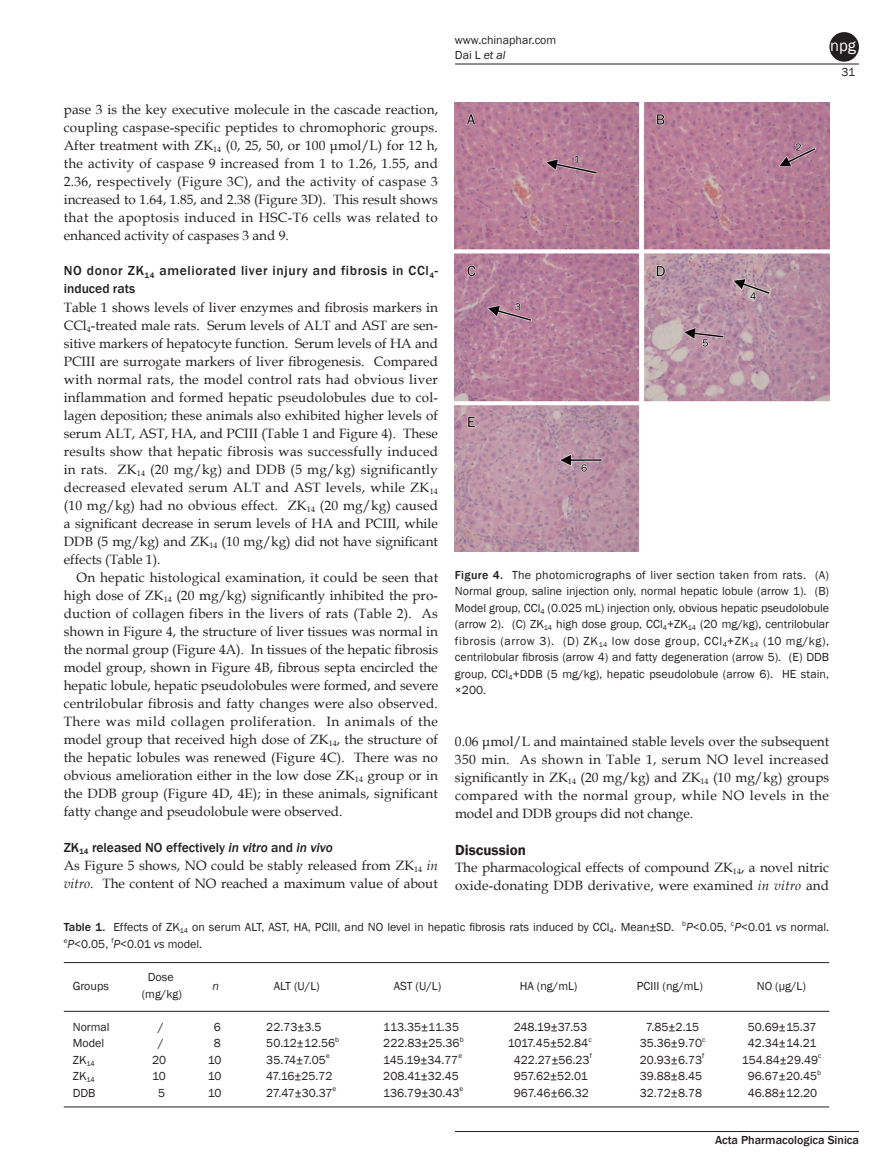
<style>
.page{position:relative;width:893px;height:1170px;background:#fff}
.page>*{position:absolute;margin:0;border:0;box-sizing:border-box;transform-origin:0 0}
.t1{font:16.5px "Franklin Gothic";color:#fff}
.t2{font:600 15px "Franklin Gothic";color:#231f20}
.t3{font:13.5px/18px "Book Antiqua";color:#231f20;text-align:justify}
.t4{font:500 13.5px/18px "Franklin Gothic";letter-spacing:.04em;color:#231f20}
.t5{font:500 13.5px "Franklin Gothic";color:#231f20}
.t6{font:12px/16.5px "Franklin Gothic";color:#231f20}
.t7{font:500 12px "Franklin Gothic";color:#231f20}
.t8{font:italic 12px "Franklin Gothic";color:#231f20}
.s1{font-style:italic}
.s2{font-weight:500}
</style>
<div class="page">
<hr style="left:455px;top:64px;width:404px;height:1px;background:#231f20">
<hr style="left:455px;top:1131px;width:404px;height:1px;background:#231f20">
<div style="left:829px;top:32px;width:30px;height:30px;background:#231f20;border-radius:50%"></div>
<hr style="left:64px;top:962px;width:765px;height:1px;background:#231f20">
<hr style="left:64px;top:1010px;width:765px;height:1px;background:#231f20">
<hr style="left:64px;top:1106px;width:765px;height:1px;background:#231f20">
<img style="left:455px;top:102px;width:374px;height:449px">
<p class="t6" style="left:455px;top:32px;width:103px;line-height:15px">www.chinaphar.com<br>Dai L <span class="s1">et al</span></p>
<p class="t1" style="left:830px;top:35px;width:27px">npg</p>
<p class="t6" style="left:842px;top:64px;width:15px">31</p>
<p class="t3" style="left:64px;top:100px;width:376px">pase 3 is the key executive molecule in the cascade reaction, coupling caspase-specific peptides to chromophoric groups.<br>After treatment with ZK<sub>14</sub> (0, 25, 50, or 100 μmol/L) for 12 h, the activity of caspase 9 increased from 1 to 1.26, 1.55, and 2.36, respectively (Figure 3C), and the activity of caspase 3 increased to 1.64, 1.85, and 2.38 (Figure 3D). This result shows that the apoptosis induced in HSC-T6 cells was related to enhanced activity of caspases 3 and 9.</p>
<p class="t4" style="left:64px;top:262px;width:376px">NO donor ZK<sub>14</sub> ameliorated liver injury and fibrosis in CCl<sub>4</sub>- induced rats</p>
<p class="t3" style="left:64px;top:298px;width:376px">Table 1 shows levels of liver enzymes and fibrosis markers in CCl<sub>4</sub>-treated male rats. Serum levels of ALT and AST are sen&shy;sitive markers of hepatocyte function. Serum levels of HA and PCIII are surrogate markers of liver fibrogenesis. Compared with normal rats, the model control rats had obvious liver inflammation and formed hepatic pseudolobules due to col&shy;lagen deposition; these animals also exhibited higher levels of serum ALT, AST, HA, and PCIII (Table 1 and Figure 4). These results show that hepatic fibrosis was successfully induced in rats. ZK<sub>14</sub> (20 mg/kg) and DDB (5 mg/kg) significantly decreased elevated serum ALT and AST levels, while ZK<sub>14 </sub>(10 mg/kg) had no obvious effect. ZK<sub>14</sub> (20 mg/kg) caused a significant decrease in serum levels of HA and PCIII, while DDB (5 mg/kg) and ZK<sub>14</sub> (10 mg/kg) did not have significant effects (Table 1).</p>
<p class="t3" style="left:64px;top:568px;width:376px;text-indent:13px">On hepatic histological examination, it could be seen that high dose of ZK<sub>14</sub> (20 mg/kg) significantly inhibited the pro&shy;duction of collagen fibers in the livers of rats (Table 2). As shown in Figure 4, the structure of liver tissues was normal in the normal group (Figure 4A). In tissues of the hepatic fibrosis model group, shown in Figure 4B, fibrous septa encircled the hepatic lobule, hepatic pseudolobules were formed, and severe centrilobular fibrosis and fatty changes were also observed.<br>There was mild collagen proliferation. In animals of the model group that received high dose of ZK<sub>14</sub>, the structure of the hepatic lobules was renewed (Figure 4C). There was no obvious amelioration either in the low dose ZK<sub>14</sub> group or in the DDB group (Figure 4D, 4E); in these animals, significant fatty change and pseudolobule were observed.</p>
<p class="t5" style="left:64px;top:838px;width:271px">ZK<sub>14</sub> released NO effectively <span class="s1">in vitro</span> and <span class="s1">in vivo</span></p>
<p class="t3" style="left:64px;top:856px;width:376px">As Figure 5 shows, NO could be stably released from ZK<sub>14</sub> <span class="s1">in vitro</span>. The content of NO reached a maximum value of about</p>
<p class="t6" style="left:455px;top:566px;width:376px;text-align:justify"><span class="s2">Figure 4.</span> The photomicrographs of liver section taken from rats. (A)<br>Normal group, saline injection only, normal hepatic lobule (arrow 1). (B)<br>Model group, CCl<sub>4</sub> (0.025 mL) injection only, obvious hepatic pseudolobule (arrow 2). (C) ZK<sub>14</sub> high dose group, CCl<sub>4</sub>+ZK<sub>14</sub> (20 mg/kg), centrilobular fibrosis (arrow 3). (D) ZK<sub>14</sub> low dose group, CCl<sub>4</sub>+ZK<sub>14</sub> (10 mg/kg), centrilobular fibrosis (arrow 4) and fatty degeneration (arrow 5). (E) DDB group, CCl<sub>4</sub>+DDB (5 mg/kg), hepatic pseudolobule (arrow 6). HE stain, ×200.</p>
<p class="t3" style="left:455px;top:732px;width:376px">0.06 μmol/L and maintained stable levels over the subsequent 350 min. As shown in Table 1, serum NO level increased significantly in ZK<sub>14</sub> (20 mg/kg) and ZK<sub>14</sub> (10 mg/kg) groups compared with the normal group, while NO levels in the model and DDB groups did not change.</p>
<p class="t2" style="left:455px;top:840px;width:73px">Discussion</p>
<p class="t3" style="left:455px;top:858px;width:376px">The pharmacological effects of compound ZK<sub>14</sub>, a novel nitric oxide-donating DDB derivative, were examined <span class="s1">in vitro</span> and</p>
<p class="t6" style="left:64px;top:919px;width:767px"><span class="s2">Table 1.</span> Effects of ZK<sub>14</sub> on serum ALT, AST, HA, PCIII, and NO level in hepatic fibrosis rats induced by CCl<sub>4</sub>. Mean±SD. <sup>b</sup><span class="s1">P</span>&lt;0.05, <sup>c</sup><span class="s1">P</span>&lt;0.01 <span class="s1">vs</span> normal. <sup>e</sup><span class="s1">P</span>&lt;0.05, <sup>f</sup><span class="s1">P</span>&lt;0.01 <span class="s1">vs</span> model.</p>
<p class="t6" style="left:73px;top:977px;width:38px">Groups</p>
<p class="t6" style="left:148px;top:968px;width:27px">Dose</p>
<p class="t8" style="left:213px;top:978px;width:8px">n</p>
<p class="t6" style="left:274px;top:977px;width:47px">ALT (U/L)</p>
<p class="t6" style="left:394px;top:977px;width:49px">AST (U/L)</p>
<p class="t6" style="left:520px;top:977px;width:59px">HA (ng/mL)</p>
<p class="t6" style="left:637px;top:977px;width:68px">PCIII (ng/mL)</p>
<p class="t6" style="left:757px;top:977px;width:51px">NO (μg/L)</p>
<p class="t6" style="left:142px;top:985px;width:42px">(mg/kg)</p>
<p class="t6" style="left:73px;top:1018px;width:38px">Normal</p>
<p class="t6" style="left:158px;top:1018px;width:7px">/</p>
<p class="t6" style="left:214px;top:1018px;width:9px">6</p>
<p class="t6" style="left:266px;top:1018px;width:57px">22.73±3.5</p>
<p class="t6" style="left:383px;top:1018px;width:77px">113.35±11.35</p>
<p class="t6" style="left:514px;top:1018px;width:75px">248.19±37.53</p>
<p class="t6" style="left:646px;top:1018px;width:55px">7.85±2.15</p>
<p class="t6" style="left:748px;top:1018px;width:70px">50.69±15.37</p>
<p class="t6" style="left:73px;top:1034px;width:33px">Model</p>
<p class="t6" style="left:158px;top:1034px;width:7px">/</p>
<p class="t6" style="left:214px;top:1034px;width:9px">8</p>
<p class="t6" style="left:266px;top:1034px;width:74px">50.12±12.56<sup>b</sup></p>
<p class="t6" style="left:383px;top:1034px;width:82px">222.83±25.36<sup>b</sup></p>
<p class="t6" style="left:508px;top:1034px;width:85px">1017.45±52.84<sup>c</sup></p>
<p class="t6" style="left:640px;top:1034px;width:67px">35.36±9.70<sup>c</sup></p>
<p class="t6" style="left:748px;top:1034px;width:70px">42.34±14.21</p>
<p class="t6" style="left:73px;top:1051px;width:23px">ZK<sub>14</sub></p>
<p class="t6" style="left:152px;top:1051px;width:16px">20</p>
<p class="t6" style="left:208px;top:1051px;width:15px">10</p>
<p class="t6" style="left:266px;top:1051px;width:65px">35.74±7.05<sup>e</sup></p>
<p class="t6" style="left:383px;top:1051px;width:80px">145.19±34.77<sup>e</sup></p>
<p class="t6" style="left:514px;top:1051px;width:79px">422.27±56.23<sup>f</sup></p>
<p class="t6" style="left:640px;top:1051px;width:66px">20.93±6.73<sup>f</sup></p>
<p class="t6" style="left:742px;top:1051px;width:81px">154.84±29.49<sup>c</sup></p>
<p class="t6" style="left:73px;top:1067px;width:23px">ZK<sub>14</sub></p>
<p class="t6" style="left:152px;top:1067px;width:15px">10</p>
<p class="t6" style="left:208px;top:1067px;width:15px">10</p>
<p class="t6" style="left:266px;top:1067px;width:68px">47.16±25.72</p>
<p class="t6" style="left:383px;top:1067px;width:77px">208.41±32.45</p>
<p class="t6" style="left:514px;top:1067px;width:76px">957.62±52.01</p>
<p class="t6" style="left:640px;top:1067px;width:64px">39.88±8.45</p>
<p class="t6" style="left:748px;top:1067px;width:75px">96.67±20.45<sup>b</sup></p>
<p class="t6" style="left:73px;top:1084px;width:24px">DDB</p>
<p class="t6" style="left:158px;top:1084px;width:9px">5</p>
<p class="t6" style="left:208px;top:1084px;width:15px">10</p>
<p class="t6" style="left:266px;top:1084px;width:71px">27.47±30.37<sup>e</sup></p>
<p class="t6" style="left:383px;top:1084px;width:82px">136.79±30.43<sup>e</sup></p>
<p class="t6" style="left:514px;top:1084px;width:77px">967.46±66.32</p>
<p class="t6" style="left:640px;top:1084px;width:64px">32.72±8.78</p>
<p class="t6" style="left:748px;top:1084px;width:71px">46.88±12.20</p>
<p class="t7" style="left:715px;top:1132px;width:145px">Acta Pharmacologica Sinica</p>
</div>
